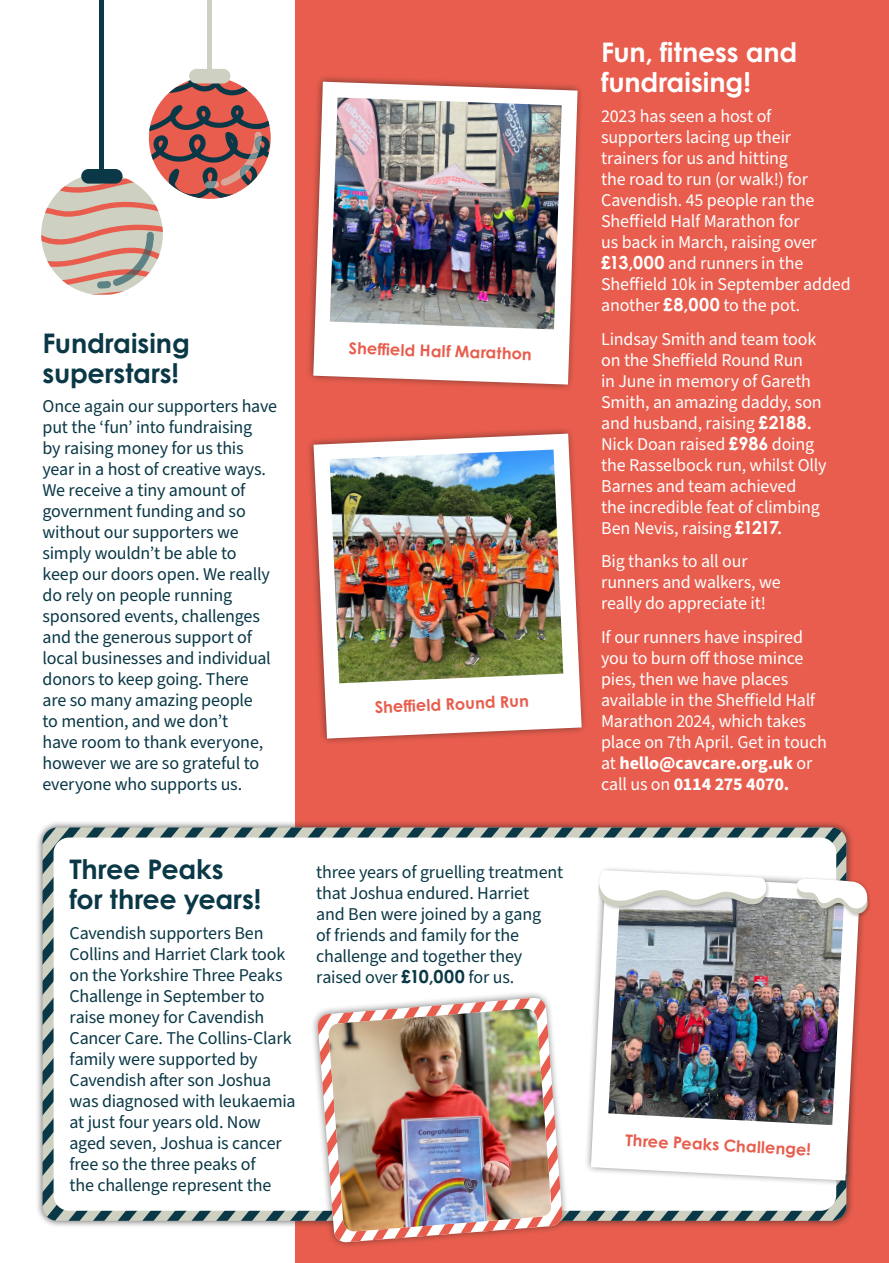
<style>
.page{position:relative;width:889px;height:1263px;background:#fff}
.page>*{position:absolute;margin:0;border:0;box-sizing:border-box;transform-origin:0 0}
.Heading{font:700 27px/30px "Cavendish Cancer Care";letter-spacing:-.005em;color:#0a3846}
.Heading-2{font:700 27px/30px "Cavendish Cancer Care";letter-spacing:-.005em;color:#fff}
.bodycopy{font:18px/21px "Source Sans Pro";letter-spacing:-.01em;color:#0a3846}
.bodycopy-2{font:18px/21px "Source Sans Pro";letter-spacing:-.01em;color:#fff}
.Subheading{font:700 16.2px "Cavendish Cancer Care";color:#e85d4d}
.s1{font-family:"Cavendish Cancer Care";font-weight:700}
.s2{font-weight:700}
</style>
<div class="page">
<div style="left:295px;top:0;width:594px;height:1263px;background:#e85d4d"></div>
<div style="left:35px;top:820px;width:819px;height:408px;background:#231f20;opacity:.6"></div>
<div style="left:54px;top:837px;width:782px;height:374px;background:#fff;border-radius:16px"></div>
<svg style="left:309px;top:429px;width:276px;height:314px"></svg>
<svg style="left:313px;top:434px;width:268px;height:304px;background:#f4d5d2"></svg>
<img style="left:329px;top:450px;width:234px;height:233px">
<svg style="left:308px;top:77px;width:273px;height:312px"></svg>
<svg style="left:313px;top:82px;width:264px;height:303px;background:#f5ddda"></svg>
<img style="left:330px;top:97px;width:232px;height:232px">
<img style="left:594px;top:827px;width:276px;height:394px">
<div style="left:149px;top:77px;width:122px;height:122px;background:#e85d4d;border-radius:50%"></div>
<svg style="left:165px;top:77px;width:90px;height:20px"></svg>
<div style="left:189px;top:69px;width:41px;height:14px;background:#ced0c1;border-radius:7px"></div>
<hr style="left:208px;top:0;width:4px;height:70px;background:#ced0c1">
<hr style="left:100px;top:0;width:4px;height:170px;background:#0a3846">
<svg style="left:41px;top:105px;width:230px;height:189px"></svg>
<svg style="left:278px;top:958px;width:324px;height:288px"></svg>
<svg style="left:317px;top:998px;width:246px;height:245px"></svg>
<img style="left:328px;top:1009px;width:223px;height:223px">
<p class="Heading" style="left:43px;top:328px;width:149px">Fundraising superstars!</p>
<p class="bodycopy" style="left:43px;top:396px;width:236px">Once again our supporters have put the ‘fun’ into fundraising<br>by raising money for us this year in a host of creative ways.<br>We receive a tiny amount of government funding and so without our supporters we simply wouldn’t be able to keep our doors open. We really do rely on people running sponsored events, challenges and the generous support of local businesses and individual donors to keep going. There are so many amazing people<br>to mention, and we don’t<br>have room to thank everyone, however we are so grateful to everyone who supports us.</p>
<p class="Subheading" style="left:349px;top:338px;width:185px;rotate:2deg">Sheffi eld Half Marathon</p>
<p class="Subheading" style="left:374px;top:698px;width:156px;rotate:-3deg">Sheffi eld Round Run</p>
<p class="Heading" style="left:69px;top:854px;width:193px">Three Peaks for three years!</p>
<p class="bodycopy" style="left:69px;top:923px;width:228px">Cavendish supporters Ben<br>Collins and Harriet Clark took on the Yorkshire Three Peaks<br>Challenge in September to raise money for Cavendish<br>Cancer Care. The Collins-Clark family were supported by<br>Cavendish after son Joshua was diagnosed with leukaemia at just four years old. Now aged seven, Joshua is cancer free so the three peaks of<br>the challenge represent the</p>
<p class="bodycopy" style="left:316px;top:862px;width:248px">three years of gruelling treatment that Joshua endured. Harriet<br>and Ben were joined by a gang<br>of friends and family for the challenge and together they raised over <span class="s1">£10,000</span> for us.</p>
<p class="Heading-2" style="left:601px;top:37px;width:198px">Fun, fitness and fundraising!</p>
<p class="bodycopy-2" style="left:601px;top:106px;width:251px">2023 has seen a host of supporters lacing up their trainers for us and hitting<br>the road to run (or walk!) for<br>Cavendish. 45 people ran the<br>Sheffield Half Marathon for<br>us back in March, raising over <span class="s1">£13,000</span> and runners in the<br>Sheffield 10k in September added another <span class="s1">£8,000</span> to the pot.</p>
<p class="bodycopy-2" style="left:601px;top:329px;width:227px">Lindsay Smith and team took on the Sheffield Round Run<br>in June in memory of Gareth<br>Smith, an amazing daddy, son and husband, raising <span class="s1">£2188.<br></span>Nick Doan raised <span class="s1">£986</span> doing the Rasselbock run, whilst Olly<br>Barnes and team achieved<br>the incredible feat of climbing<br>Ben Nevis, raising <span class="s1">£1217.</span></p>
<p class="bodycopy-2" style="left:601px;top:552px;width:181px">Big thanks to all our runners and walkers, we really do appreciate it!</p>
<p class="bodycopy-2" style="left:601px;top:627px;width:227px">If our runners have inspired you to burn off those mince pies, then we have places available in the Sheffield Half<br>Marathon 2024, which takes place on 7th April. Get in touch at <span class="s2">hello@cavcare.org.uk</span> or call us on <span class="s2">0114 275 4070.</span></p>
<p class="Subheading" style="left:626px;top:1130px;width:187px;rotate:3deg">Three Peaks Challenge!</p>
</div>
